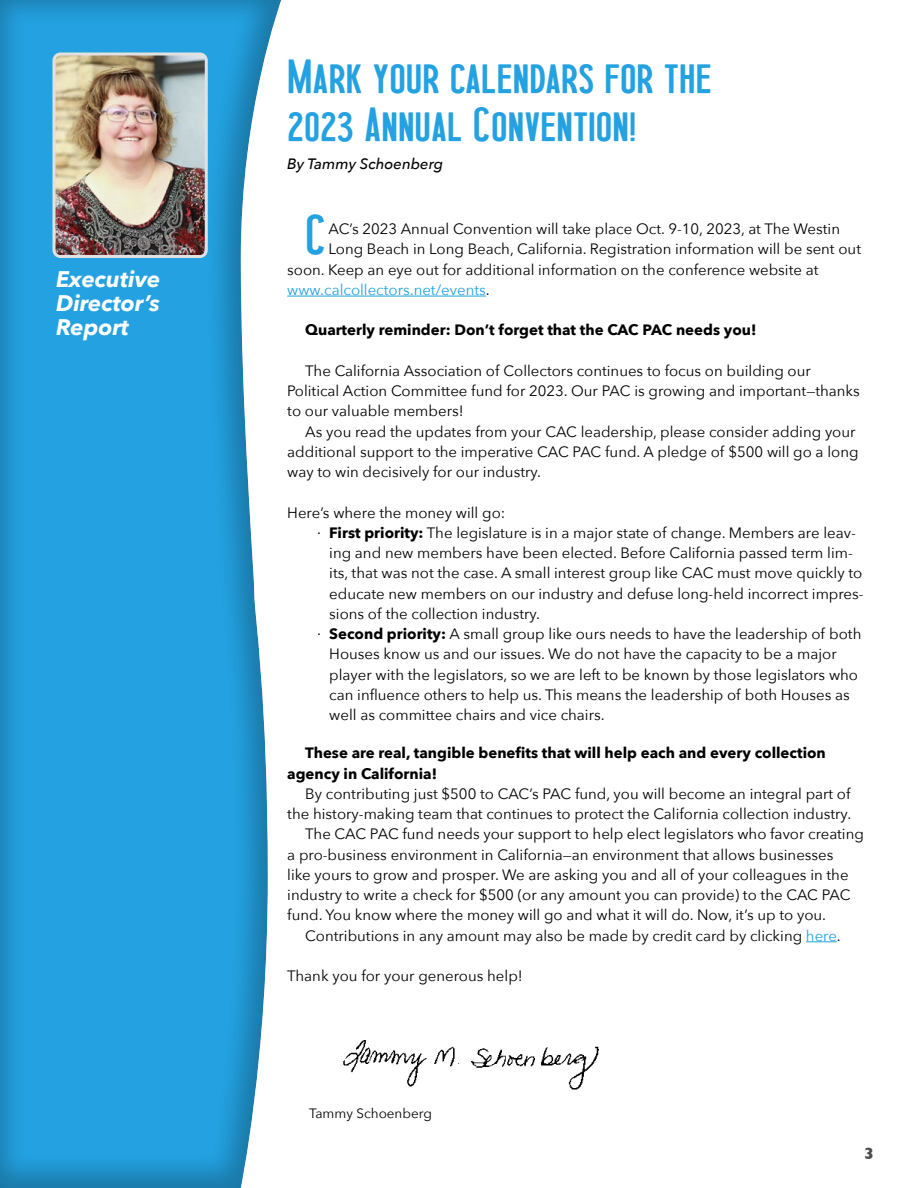
<style>
.page{position:relative;width:918px;height:1188px;background:#fff}
.page>*{position:absolute;margin:0;border:0;box-sizing:border-box;transform-origin:0 0}
.Body_P1{font:47.25px "Los Angeles";color:#23a1e0}
.t1{font:40.5px/48.6px "Los Angeles Rounded";color:#23a1e0}
.Body{font:italic 700 22.5px "Avenir Next";color:#fff}
.t2{font:700 16.5px "Gill Sans";color:#4d4d4f}
.Body-2{font:15px/20.2px "Avenir Next";color:#000;text-align:right}
.List_Paragraph{font:15px/20.2px "Avenir Next";color:#000}
.NEW_Body{font:15px/20.2px "Avenir Next";color:#000}
.Body_P1-2{font:15px "Avenir Next";color:#000}
.Body-3{font:700 15px/20.2px "Avenir Next";color:#000}
.Body_P1-3{font:15px "Avenir Next";color:#23a1e0}
.Body-4{font:italic 500 15px "Avenir Next";color:#000}
.Body-5{font:13.5px "Avenir Next";color:#000}
.s1{color:#000}
.s2{font-weight:700}
.s3{color:#23a1e0}
</style>
<div class="page">
<div style="left:0;top:0;width:295px;height:1188px;background:#000;opacity:.25"></div>
<img style="left:56px;top:56px;width:148px;height:198px">
<div style="left:52px;top:52px;width:156px;height:206px;border:3px solid #e2e1e1;border-radius:6px"></div>
<img style="left:343px;top:1040px;width:256px;height:50px">
<hr style="left:287px;top:296px;width:199px;height:1px;background:#23a1e0">
<hr style="left:806px;top:941px;width:31px;height:1px;background:#23a1e0">
<p class="Body" style="left:56px;top:260px;width:106px">Executive</p>
<p class="Body" style="left:56px;top:284px;width:105px">Director’s</p>
<p class="Body" style="left:56px;top:308px;width:75px">Report</p>
<p class="t1" style="left:287px;top:53px;width:426px">Mark your calendars for the<br>2023 Annual Convention!</p>
<p class="Body-4" style="left:287px;top:151px;width:157px">By Tammy Schoenberg</p>
<p class="Body_P1" style="left:305px;top:211px;width:22px">C</p>
<p class="Body_P1-2" style="left:328px;top:216px;width:513px">AC’s 2023 Annual Convention will take place Oct. 9-10, 2023, at The Westin</p>
<p class="Body_P1-2" style="left:328px;top:237px;width:534px">Long Beach in Long Beach, California. Registration information will be sent out</p>
<p class="Body_P1-2" style="left:287px;top:257px;width:533px">soon. Keep an eye out for additional information on the conference website at</p>
<p class="Body_P1-3" style="left:287px;top:277px;width:204px">www.calcollectors.net/events<span class="s1">.</span></p>
<p class="Body-3" style="left:305px;top:320px;width:453px">Quarterly reminder: Don’t forget that the CAC PAC needs you!</p>
<p class="NEW_Body" style="left:287px;top:360px;width:574px;text-indent:18px">The California Association of Collectors continues to focus on building our<br>Political Action Committee fund for 2023. Our PAC is growing and important—thanks to our valuable members!</p>
<p class="NEW_Body" style="left:287px;top:421px;width:573px;text-indent:18px">As you read the updates from your CAC leadership, please consider adding your additional support to the imperative CAC PAC fund. A pledge of $500 will go a long way to win decisively for our industry.</p>
<p class="Body-2" style="left:287px;top:502px;width:220px">Here’s where the money will go:</p>
<p class="List_Paragraph" style="left:329px;top:522px;width:536px;text-indent:-12px">· <span class="s2">First priority:</span> The legislature is in a major state of change. Members are leav&shy;ing and new members have been elected. Before California passed term lim&shy;its, that was not the case. A small interest group like CAC must move quickly to educate new members on our industry and defuse long-held incorrect impres&shy;sions of the collection industry.</p>
<p class="List_Paragraph" style="left:329px;top:623px;width:534px;text-indent:-12px">· <span class="s2">Second priority:</span> A small group like ours needs to have the leadership of both Houses know us and our issues. We do not have the capacity to be a major player with the legislators, so we are left to be known by those legislators who can influence others to help us. This means the leadership of both Houses as well as committee chairs and vice chairs.</p>
<p class="Body-3" style="left:287px;top:743px;width:540px;text-indent:18px">These are real, tangible benefits that will help each and every collection agency in California!</p>
<p class="Body-2" style="left:287px;top:783px;width:566px">By contributing just $500 to CAC’s PAC fund, you will become an integral part of the history-making team that continues to protect the California collection industry.</p>
<p class="Body-2" style="left:287px;top:823px;width:578px;text-align:left;text-indent:18px">The CAC PAC fund needs your support to help elect legislators who favor creating a pro-business environment in California—an environment that allows businesses<br>like yours to grow and prosper. We are asking you and all of your colleagues in the industry to write a check for $500 (or any amount you can provide) to the CAC PAC fund. You know where the money will go and what it will do. Now, it’s up to you.</p>
<p class="Body-2" style="left:305px;top:925px;width:537px">Contributions in any amount may also be made by credit card by clicking <span class="s3">here</span>.</p>
<p class="Body-2" style="left:287px;top:965px;width:237px">Thank you for your generous help!</p>
<p class="Body-5" style="left:309px;top:1102px;width:124px">Tammy Schoenberg</p>
<p class="t2" style="left:864px;top:1140px;width:11px">3</p>
</div>
